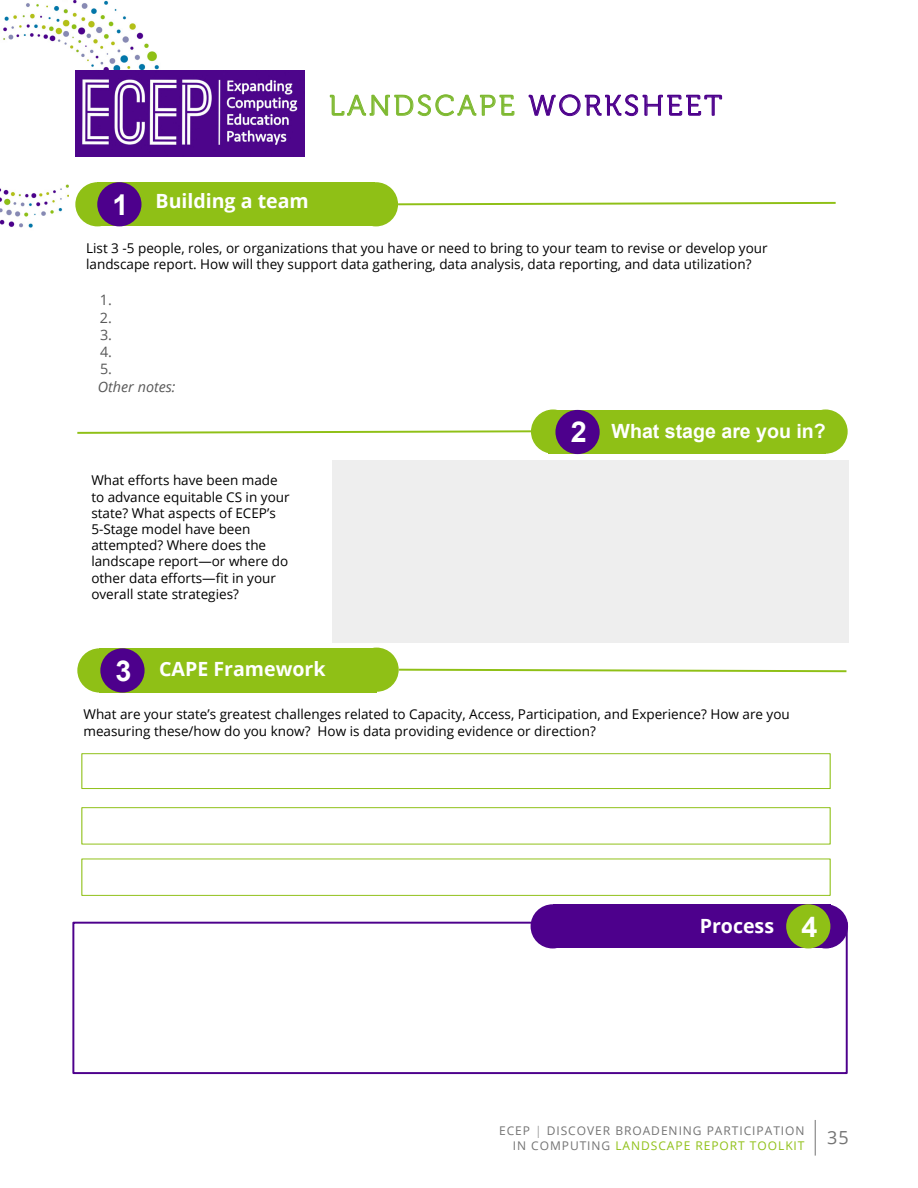
<style>
.page{position:relative;width:918px;height:1188px;background:#fff}
.page>*{position:absolute;margin:0;border:0;box-sizing:border-box;transform-origin:0 0}
.t1{font:700 28.8px "Arial";color:#fff}
.t2{font:28.5px "Museo 300";letter-spacing:.105em;color:#7eb930}
.t3{font:700 19.65px "Open Sans";color:#fff}
.t4{font:700 19.65px "Arial";color:#fff}
.t5{font:18px "Open Sans";color:#737373}
.t6{font:italic 14.4px/17.2px "Open Sans";color:#595959}
.t7{font:13.5px/16.2px "Open Sans";color:#000}
.t8{font:12px/15px "Open Sans";letter-spacing:.08em;color:#737373;text-align:right}
.s1{color:#4d008c}
.s2{font-style:normal}
.s3{font-weight:300}
.s4{color:#8fc016}
</style>
<div class="page">
<hr style="left:815px;top:1120px;width:1px;height:36px;background:#737373">
<img style="left:0;top:0;width:237px;height:228px">
<div style="left:69px;top:72px;width:793px;height:1021px;background:#fff"></div>
<div style="left:72px;top:922px;width:776px;height:152px;border:2px solid #4d008c"></div>
<svg style="left:803px;top:410px;width:45px;height:44px"></svg>
<div style="left:100px;top:648px;width:277px;height:44px;background:#8fc016"></div>
<div style="left:97px;top:183px;width:278px;height:43px;background:#8fc016"></div>
<div style="left:553px;top:905px;width:277px;height:43px;background:#4d008c"></div>
<svg style="left:531px;top:904px;width:44px;height:44px"></svg>
<div style="left:549px;top:410px;width:277px;height:43px;background:#8fc016"></div>
<svg style="left:354px;top:182px;width:482px;height:44px"></svg>
<svg style="left:377px;top:648px;width:470px;height:44px"></svg>
<div style="left:81px;top:753px;width:750px;height:36px;border:1px solid #8fc016"></div>
<div style="left:81px;top:807px;width:750px;height:38px;border:1px solid #8fc016"></div>
<div style="left:81px;top:858px;width:750px;height:38px;border:1px solid #8fc016"></div>
<svg style="left:75px;top:182px;width:66px;height:44px"></svg>
<svg style="left:77px;top:410px;width:523px;height:44px"></svg>
<svg style="left:77px;top:648px;width:68px;height:45px"></svg>
<svg style="left:786px;top:904px;width:62px;height:44px"></svg>
<div style="left:332px;top:460px;width:517px;height:182px;background:#eee"></div>
<img style="left:76px;top:71px;width:229px;height:85px">
<p class="t1" style="left:113px;top:185px;width:17px">1</p>
<p class="t2" style="left:329px;top:90px;width:394px">LANDSCAPE <span class="s1">WORKSHEET</span></p>
<p class="t3" style="left:156px;top:187px;width:155px">Building a team</p>
<p class="t7" style="left:86px;top:240px;width:683px">List 3 -5 people, roles, or organizations that you have or need to bring to your team to revise or develop your landscape report. How will they support data gathering, data analysis, data reporting, and data utilization?</p>
<p class="t6" style="left:98px;top:291px;width:79px"><span class="s2">1.<br>2.<br>3.<br>4.<br>5.<br></span>Other notes:</p>
<p class="t7" style="left:91px;top:472px;width:200px">What efforts have been made to advance equitable CS in your state? What aspects of ECEP’s<br>5-Stage model have been attempted? Where does the landscape report—or where do other data efforts—fit in your overall state strategies?</p>
<p class="t1" style="left:116px;top:652px;width:17px">3</p>
<p class="t3" style="left:159px;top:655px;width:168px">CAPE Framework</p>
<p class="t1" style="left:571px;top:413px;width:17px">2</p>
<p class="t4" style="left:612px;top:418px;width:216px">What stage are you in?</p>
<p class="t7" style="left:84px;top:706px;width:708px">What are your state’s greatest challenges related to Capacity, Access, Participation, and Experience? How are you measuring these/how do you know? How is data providing evidence or direction?</p>
<p class="t3" style="left:700px;top:912px;width:76px">Process</p>
<p class="t1" style="left:801px;top:908px;width:17px">4</p>
<p class="t8" style="left:499px;top:1122px;width:307px">ECEP <span class="s3">|</span> DISCOVER BROADENING PARTICIPATION<br>IN COMPUTING <span class="s4">LANDSCAPE REPORT TOOLKIT</span></p>
<p class="t5" style="left:827px;top:1125px;width:23px">36</p>
<h3 class="t5" style="left:839px;top:1125px;width:12px">5</h3>
</div>
